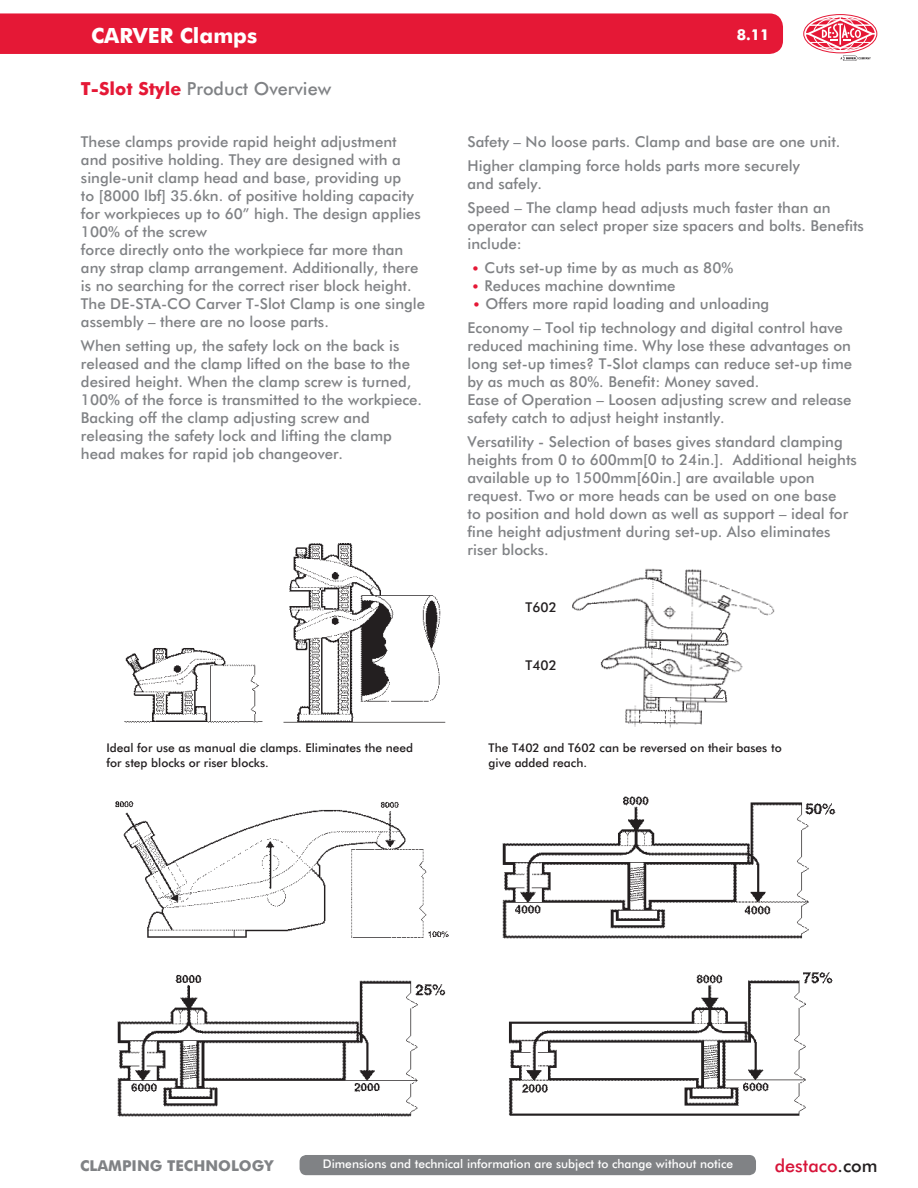
<style>
.page{position:relative;width:918px;height:1188px;background:#fff}
.page>*{position:absolute;margin:0;border:0;box-sizing:border-box;transform-origin:0 0}
.t1{font:700 21px "Futura BT";color:#fff}
.t2{font:500 18px "Futura BT";color:#808285}
.t3{font:500 18px "Futura BT";color:#d71439}
.t4{font:500 15px/18px "Futura BT";color:#808285}
.t5{font:700 15px "Futura BT";color:#808285}
.t6{font:700 15px "Futura BT";color:#fff}
.t7{font:500 13.5px "Futura BT";color:#231f20}
.t8{font:500 12px/14.4px "Futura BT";color:#231f20}
.t9{font:500 12px "Futura BT";color:#fff}
.s1{font-weight:700;color:#e51836}
.s2{color:#e51836}
.s3{color:#231f20}
</style>
<div class="page">
<div style="left:0;top:13px;width:783px;height:41px;background:#e51836"></div>
<div style="left:803px;top:14px;width:74px;height:39px;border:1px solid #e51836;border-radius:50%"></div>
<svg style="left:805px;top:16px;width:70px;height:45px"></svg>
<div style="left:300px;top:1155px;width:456px;height:20px;background:#808285;border-radius:7px"></div>
<img style="left:115px;top:801px;width:334px;height:137px">
<img style="left:117px;top:975px;width:329px;height:142px">
<img style="left:502px;top:796px;width:334px;height:143px">
<img style="left:509px;top:972px;width:324px;height:144px">
<img style="left:572px;top:568px;width:203px;height:160px">
<img style="left:124px;top:648px;width:139px;height:75px">
<img style="left:283px;top:543px;width:163px;height:180px">
<h1 class="t1" style="left:91px;top:23px;width:168px">CARVER Clamps</h1>
<p class="t6" style="left:737px;top:25px;width:34px">8.11</p>
<p class="t2" style="left:81px;top:78px;width:252px"><span class="s1">T-Slot Style</span> Product Overview</p>
<p class="t4" style="left:81px;top:132px;width:346px">These clamps provide rapid height adjustment and positive holding. They are designed with a single-unit clamp head and base, providing up<br>to [8000 lbf] 35.6kn. of positive holding capacity for workpieces up to 60” high. The design applies 100% of the screw<br>force directly onto the workpiece far more than any strap clamp arrangement. Additionally, there is no searching for the correct riser block height.<br>The DE-STA-CO Carver T-Slot Clamp is one single assembly – there are no loose parts.</p>
<p class="t4" style="left:81px;top:336px;width:343px">When setting up, the safety lock on the back is released and the clamp lifted on the base to the desired height. When the clamp screw is turned, 100% of the force is transmitted to the workpiece.<br>Backing off the clamp adjusting screw and releasing the safety lock and lifting the clamp head makes for rapid job changeover.</p>
<p class="t8" style="left:106px;top:741px;width:308px">Ideal for use as manual die clamps. Eliminates the need for step blocks or riser blocks.</p>
<p class="t4" style="left:468px;top:129px;width:374px;line-height:24px">Safety – No loose parts. Clamp and base are one unit.<br>Higher clamping force holds parts more securely</p>
<p class="t4" style="left:468px;top:171px;width:365px;line-height:24px">and safely.<br>Speed – The clamp head adjusts much faster than an</p>
<p class="t4" style="left:468px;top:216px;width:398px">operator can select proper size spacers and bolts. Benefits include:</p>
<p class="t4" style="left:471px;top:258px;width:263px"><span class="s2">•</span> Cuts set-up time by as much as 80%</p>
<p class="t4" style="left:471px;top:276px;width:206px"><span class="s2">•</span> Reduces machine downtime</p>
<p class="t4" style="left:468px;top:291px;width:377px;line-height:24px;text-indent:5px"><span class="s2">•</span> Offers more rapid loading and unloading<br>Economy – Tool tip technology and digital control have</p>
<p class="t4" style="left:468px;top:336px;width:386px">reduced machining time. Why lose these advantages on long set-up times? T-Slot clamps can reduce set-up time by as much as 80%. Benefit: Money saved.<br>Ease of Operation – Loosen adjusting screw and release safety catch to adjust height instantly.</p>
<p class="t4" style="left:468px;top:432px;width:391px">Versatility - Selection of bases gives standard clamping heights from 0 to 600mm[0 to 24in.]. Additional heights available up to 1500mm[60in.] are available upon request. Two or more heads can be used on one base<br>to position and hold down as well as support – ideal for fine height adjustment during set-up. Also eliminates riser blocks.</p>
<p class="t7" style="left:526px;top:599px;width:33px">T602</p>
<p class="t7" style="left:526px;top:657px;width:33px">T402</p>
<p class="t8" style="left:489px;top:741px;width:295px">The T402 and T602 can be reversed on their bases to give added reach.</p>
<p class="t5" style="left:80px;top:1157px;width:195px">CLAMPING TECHNOLOGY</p>
<p class="t9" style="left:323px;top:1157px;width:412px">Dimensions and technical information are subject to change without notice</p>
<p class="t3" style="left:775px;top:1155px;width:104px">destaco<span class="s3">.com</span></p>
</div>
